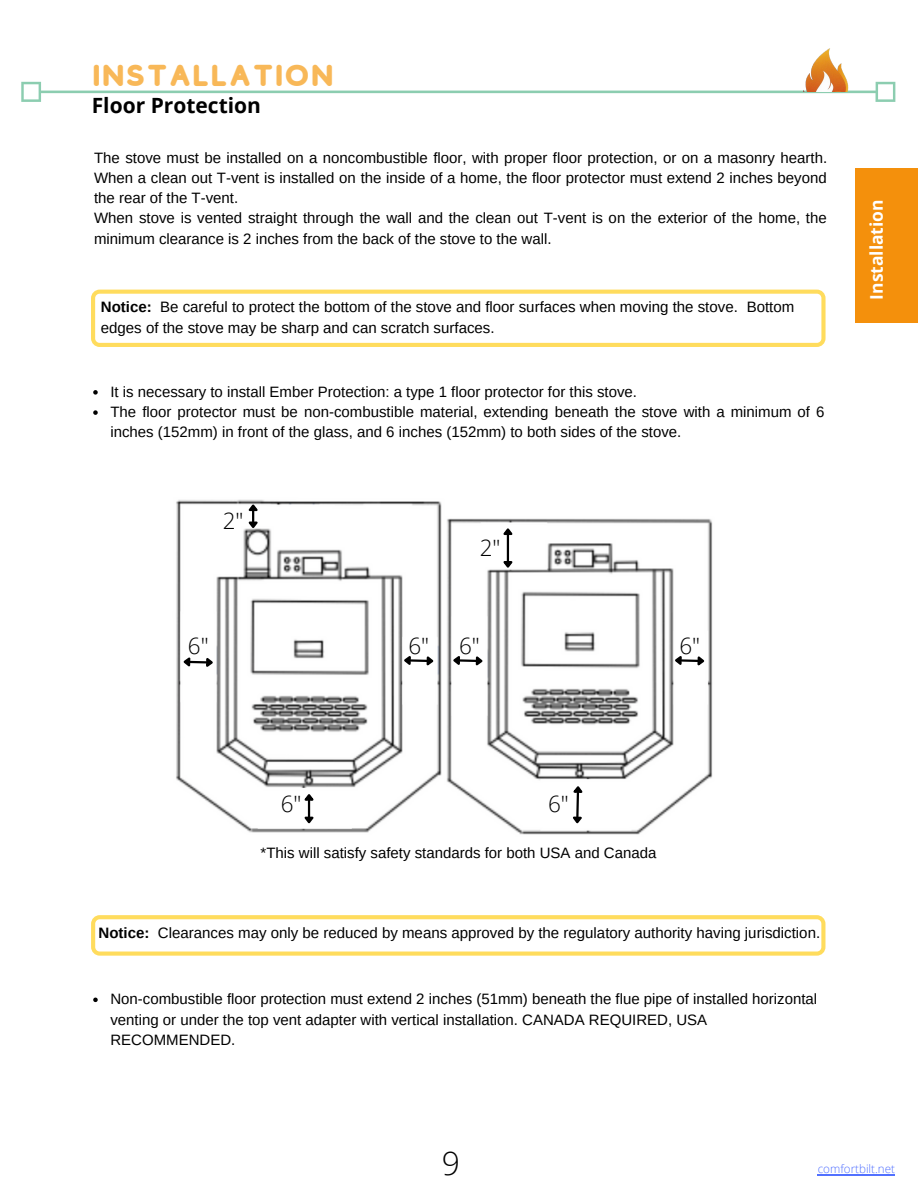
<style>
.page{position:relative;width:918px;height:1188px;background:#fff}
.page>*{position:absolute;margin:0;border:0;box-sizing:border-box;transform-origin:0 0}
.t1{font:300 31.95px "Open Sans";color:#000}
.t2{font:30px "Studly";color:#f8b858}
.t3{font:300 22.5px "Open Sans";color:#000}
.t4{font:700 21px "Open Sans";color:#000}
.t5{font:700 17.4px "Open Sans";color:#fff}
.t6{font:15px/20.2px "Arimo";color:#000}
.t7{font:300 11.7px "Open Sans";color:#5271ff}
.s1{font-weight:700}
</style>
<div class="page">
<svg style="left:21px;top:82px;width:874px;height:20px"></svg>
<img style="left:804px;top:49px;width:45px;height:43px">
<div style="left:855px;top:169px;width:63px;height:154px;background:#f4900c"></div>
<svg style="left:91px;top:290px;width:735px;height:57px"></svg>
<img style="left:176px;top:499px;width:537px;height:336px">
<hr style="left:818px;top:1175px;width:77px;height:1px;background:#5271ff">
<svg style="left:93px;top:390px;width:5px;height:5px"></svg>
<svg style="left:93px;top:410px;width:5px;height:5px"></svg>
<svg style="left:181px;top:655px;width:35px;height:15px"></svg>
<hr style="left:411px;top:659px;width:16px;height:3px;background:#000">
<svg style="left:401px;top:654px;width:12px;height:14px"></svg>
<svg style="left:424px;top:654px;width:12px;height:15px"></svg>
<hr style="left:460px;top:659px;width:16px;height:3px;background:#000">
<svg style="left:450px;top:654px;width:12px;height:14px"></svg>
<svg style="left:474px;top:654px;width:11px;height:15px"></svg>
<hr style="left:682px;top:659px;width:16px;height:3px;background:#000">
<svg style="left:672px;top:654px;width:12px;height:14px"></svg>
<svg style="left:695px;top:654px;width:12px;height:15px"></svg>
<svg style="left:303px;top:791px;width:14px;height:35px"></svg>
<svg style="left:571px;top:783px;width:15px;height:43px"></svg>
<svg style="left:247px;top:502px;width:14px;height:29px"></svg>
<hr style="left:507px;top:535px;width:2px;height:26px;background:#000">
<svg style="left:501px;top:559px;width:15px;height:11px"></svg>
<svg style="left:501px;top:526px;width:15px;height:11px"></svg>
<svg style="left:91px;top:915px;width:734px;height:41px"></svg>
<svg style="left:93px;top:998px;width:5px;height:4px"></svg>
<h2 class="t2" style="left:92px;top:59px;width:244px">INSTALLATION</h2>
<h3 class="t4" style="left:92px;top:91px;width:171px">Floor Protection</h3>
<p class="t6" style="left:94px;top:147px;width:735px">The stove must be installed on a noncombustible floor, with proper floor protection, or on a masonry hearth.<br>When a clean out T-vent is installed on the inside of a home, the floor protector must extend 2 inches beyond the rear of the T-vent.<br>When stove is vented straight through the wall and the clean out T-vent is on the exterior of the home, the minimum clearance is 2 inches from the back of the stove to the wall.</p>
<p class="t6" style="left:101px;top:296px;width:695px;line-height:20.7px"><span class="s1">Notice:</span> Be careful to protect the bottom of the stove and floor surfaces when moving the stove. Bottom edges of the stove may be sharp and can scratch surfaces.</p>
<p class="t6" style="left:110px;top:382px;width:716px">It is necessary to install Ember Protection: a type 1 floor protector for this stove.<br>The floor protector must be non-combustible material, extending beneath the stove with a minimum of 6 inches (152mm) in front of the glass, and 6 inches (152mm) to both sides of the stove.</p>
<h3 class="t3" style="left:223px;top:505px;width:22px">2"</h3>
<h3 class="t3" style="left:480px;top:532px;width:22px">2"</h3>
<h3 class="t3" style="left:188px;top:630px;width:22px">6"</h3>
<h3 class="t3" style="left:408px;top:630px;width:22px">6"</h3>
<h3 class="t3" style="left:679px;top:630px;width:22px">6"</h3>
<h3 class="t3" style="left:459px;top:630px;width:22px">6"</h3>
<p class="t5" style="left:864px;top:300px;width:102px;rotate:-90deg">Installation</p>
<h3 class="t3" style="left:281px;top:788px;width:22px">6"</h3>
<h3 class="t3" style="left:548px;top:788px;width:22px">6"</h3>
<p class="t6" style="left:261px;top:842px;width:397px">*This will satisfy safety standards for both USA and Canada</p>
<p class="t6" style="left:99px;top:923px;width:723px"><span class="s1">Notice:</span> Clearances may only be reduced by means approved by the regulatory authority having jurisdiction.</p>
<p class="t6" style="left:110px;top:989px;width:708px">Non-combustible floor protection must extend 2 inches (51mm) beneath the flue pipe of installed horizontal venting or under the top vent adapter with vertical installation. CANADA REQUIRED, USA<br>RECOMMENDED.</p>
<h1 class="t1" style="left:442px;top:1141px;width:20px">9</h1>
<p class="t7" style="left:818px;top:1161px;width:79px">comfortbilt.net</p>
</div>
